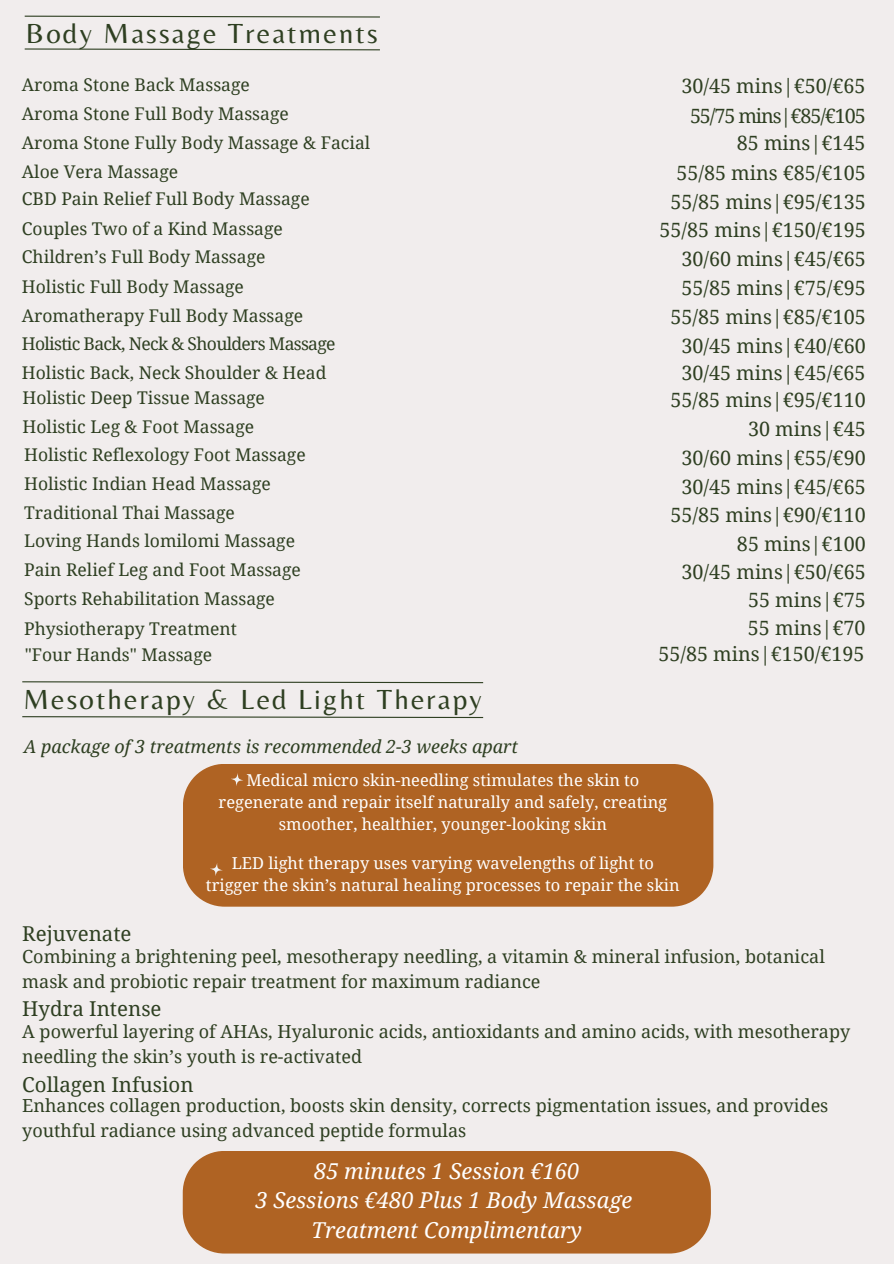
<style>
.page{position:relative;width:894px;height:1264px;background:#fff}
.page>*{position:absolute;margin:0;border:0;box-sizing:border-box;transform-origin:0 0}
.t1{font:28.8px "Belleza";letter-spacing:.075em;color:#2e3f21}
.t2{font:italic 21.9px/29.5px "Droid Serif";color:#fff;text-align:center}
.t3{font:20.55px "Droid Serif";color:#2e3f21}
.t4{font:19.65px "Droid Serif";color:#2e3f21}
.t5{font:19.65px "Droid Serif";letter-spacing:-.055em;color:#2e3f21}
.t6{font:18px/24.8px "Droid Serif";color:#2e3f21}
.t7{font:italic 17.85px "Droid Serif";color:#2e3f21}
.t8{font:17.55px "Droid Serif";color:#2e3f21}
.t9{font:17.55px "Droid Serif";letter-spacing:-.04em;color:#2e3f21}
.t10{font:16.35px/21.9px "Droid Serif";color:#fff;text-align:center}
</style>
<div class="page">
<div style="left:0;top:0;width:893px;height:1263px;background:#f1eded"></div>
<svg style="left:24px;top:15px;width:356px;height:3px"></svg>
<svg style="left:24px;top:48px;width:356px;height:3px"></svg>
<svg style="left:22px;top:681px;width:462px;height:2px"></svg>
<svg style="left:22px;top:716px;width:462px;height:2px"></svg>
<div style="left:183px;top:1151px;width:527px;height:102px;background:#af6323"></div>
<div style="left:183px;top:764px;width:530px;height:142px;background:#af6323"></div>
<svg style="left:229px;top:772px;width:15px;height:15px"></svg>
<svg style="left:209px;top:862px;width:15px;height:15px"></svg>
<h1 class="t1" style="left:26px;top:16px;width:353px">Body Massage Treatments</h1>
<p class="t8" style="left:22px;top:75px;width:229px">Aroma Stone Back Massage</p>
<p class="t8" style="left:22px;top:104px;width:268px">Aroma Stone Full Body Massage</p>
<p class="t8" style="left:22px;top:132px;width:350px">Aroma Stone Fully Body Massage &amp; Facial</p>
<p class="t4" style="left:681px;top:75px;width:185px">30/45 mins|€50/€65</p>
<p class="t5" style="left:689px;top:104px;width:177px">55/75 mins|€85/€105</p>
<p class="t4" style="left:736px;top:131px;width:130px">85 mins|€145</p>
<h2 class="t8" style="left:22px;top:162px;width:158px">Aloe Vera Massage</h2>
<h2 class="t4" style="left:676px;top:161px;width:191px">55/85 mins €85/€105</h2>
<p class="t8" style="left:22px;top:189px;width:289px">CBD Pain Relief Full Body Massage</p>
<p class="t4" style="left:670px;top:190px;width:197px">55/85 mins|€95/€135</p>
<p class="t8" style="left:22px;top:219px;width:262px">Couples Two of a Kind Massage</p>
<p class="t4" style="left:659px;top:219px;width:208px">55/85 mins|€150/€195</p>
<p class="t8" style="left:22px;top:247px;width:245px">Children’s Full Body Massage</p>
<p class="t4" style="left:681px;top:248px;width:185px">30/60 mins|€45/€65</p>
<p class="t8" style="left:22px;top:276px;width:223px">Holistic Full Body Massage</p>
<p class="t4" style="left:681px;top:277px;width:185px">55/85 mins|€75/€95</p>
<h2 class="t8" style="left:22px;top:306px;width:283px">Aromatherapy Full Body Massage</h2>
<h2 class="t4" style="left:670px;top:306px;width:197px">55/85 mins|€85/€105</h2>
<h2 class="t9" style="left:22px;top:334px;width:315px">Holistic Back, Neck &amp; Shoulders Massage</h2>
<h2 class="t4" style="left:681px;top:334px;width:185px">30/45 mins|€40/€60</h2>
<h2 class="t8" style="left:22px;top:362px;width:306px">Holistic Back, Neck Shoulder &amp; Head</h2>
<p class="t4" style="left:681px;top:362px;width:185px">30/45 mins|€45/€65</p>
<p class="t8" style="left:23px;top:388px;width:244px">Holistic Deep Tissue Massage</p>
<p class="t4" style="left:670px;top:388px;width:197px">55/85 mins|€95/€110</p>
<p class="t8" style="left:23px;top:416px;width:233px">Holistic Leg &amp; Foot Massage</p>
<p class="t4" style="left:747px;top:417px;width:119px">30 mins|€45</p>
<p class="t8" style="left:24px;top:445px;width:283px">Holistic Reflexology Foot Massage</p>
<p class="t4" style="left:681px;top:446px;width:185px">30/60 mins|€55/€90</p>
<p class="t8" style="left:24px;top:473px;width:248px">Holistic Indian Head Massage</p>
<h2 class="t4" style="left:681px;top:475px;width:185px">30/45 mins|€45/€65</h2>
<h2 class="t8" style="left:24px;top:502px;width:212px">Traditional Thai Massage</h2>
<h2 class="t4" style="left:670px;top:504px;width:197px">55/85 mins|€90/€110</h2>
<h2 class="t8" style="left:24px;top:531px;width:272px">Loving Hands lomilomi Massage</h2>
<h2 class="t4" style="left:736px;top:532px;width:130px">85 mins|€100</h2>
<h2 class="t8" style="left:24px;top:559px;width:278px">Pain Relief Leg and Foot Massage</h2>
<h2 class="t4" style="left:681px;top:560px;width:185px">30/45 mins|€50/€65</h2>
<h2 class="t8" style="left:24px;top:588px;width:252px">Sports Rehabilitation Massage</h2>
<h2 class="t4" style="left:747px;top:588px;width:119px">55 mins|€75</h2>
<p class="t8" style="left:24px;top:618px;width:214px">Physiotherapy Treatment</p>
<h2 class="t4" style="left:747px;top:617px;width:119px">55 mins|€70</h2>
<p class="t8" style="left:25px;top:644px;width:189px">"Four Hands" Massage</p>
<h2 class="t4" style="left:658px;top:643px;width:208px">55/85 mins|€150/€195</h2>
<h2 class="t1" style="left:23px;top:682px;width:460px">Mesotherapy &amp; Led Light Therapy</h2>
<h2 class="t7" style="left:24px;top:736px;width:495px">A package of 3 treatments is recommended 2-3 weeks apart</h2>
<p class="t10" style="left:218px;top:769px;width:450px">Medical micro skin-needling stimulates the skin to regenerate and repair itself naturally and safely, creating smoother, healthier, younger-looking skin</p>
<p class="t10" style="left:206px;top:852px;width:475px">LED light therapy uses varying wavelengths of light to trigger the skin’s natural healing processes to repair the skin</p>
<h2 class="t3" style="left:22px;top:921px;width:111px">Rejuvenate</h2>
<h2 class="t6" style="left:22px;top:944px;width:803px">Combining a brightening peel, mesotherapy needling, a vitamin &amp; mineral infusion, botanical mask and probiotic repair treatment for maximum radiance</h2>
<h2 class="t3" style="left:22px;top:997px;width:141px">Hydra Intense</h2>
<h2 class="t6" style="left:22px;top:1019px;width:829px">A powerful layering of AHAs, Hyaluronic acids, antioxidants and amino acids, with mesotherapy needling the skin’s youth is re-activated</h2>
<h1 class="t3" style="left:22px;top:1072px;width:173px">Collagen Infusion</h1>
<p class="t6" style="left:22px;top:1093px;width:807px">Enhances collagen production, boosts skin density, corrects pigmentation issues, and provides youthful radiance using advanced peptide formulas</p>
<p class="t2" style="left:255px;top:1156px;width:378px">85 minutes 1 Session €160<br>3 Sessions €480 Plus 1 Body Massage<br>Treatment Complimentary</p>
</div>
